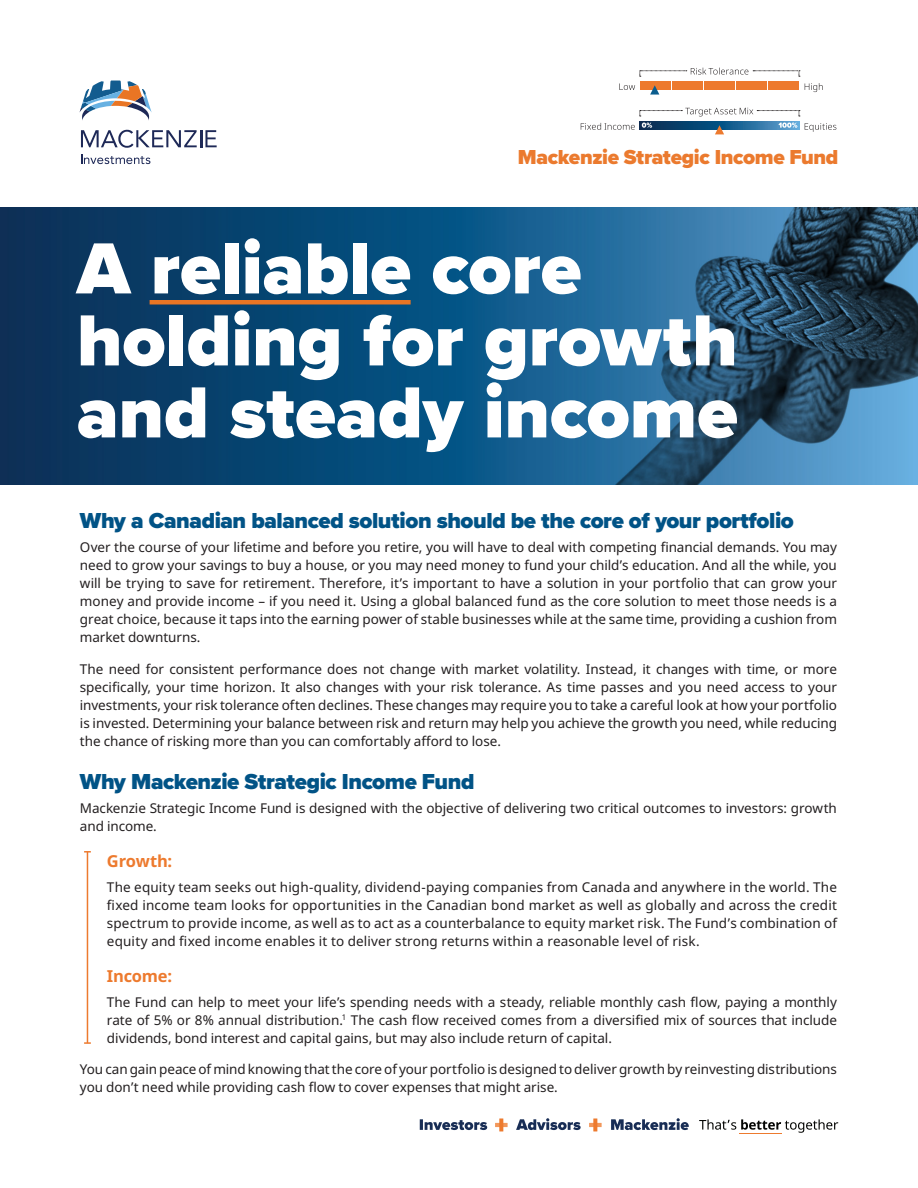
<style>
.page{position:relative;width:918px;height:1188px;background:#fff}
.page>*{position:absolute;margin:0;border:0;box-sizing:border-box;transform-origin:0 0}
.t1{font:900 75px/72px "Proxima Nova";color:#fff}
.t2{font:900 22.5px "Proxima Nova";letter-spacing:-.02em;color:#015386}
.Fund_name_header{font:900 21px "Proxima Nova";letter-spacing:-.02em;color:#eb7a2e}
.H3_indented{font:700 16.5px "Noto Sans";letter-spacing:-.015em;color:#ed7a2e}
.body_copy{font:13.5px/18px "Noto Sans";letter-spacing:-.005em;color:#231f20;text-align:justify}
.body_copy_indent_for{font:13.5px/18px "Noto Sans";letter-spacing:.005em;color:#231f20;text-align:justify}
</style>
<div class="page">
<img style="left:0;top:207px;width:918px;height:277px">
<hr style="left:150px;top:300px;width:261px;height:4px;background:#e97524">
<svg style="left:79px;top:81px;width:73px;height:39px"></svg>
<svg style="left:81px;top:130px;width:136px;height:18px"></svg>
<svg style="left:81px;top:155px;width:69px;height:9px"></svg>
<div style="left:640px;top:81px;width:31px;height:9px;background:#ed7a2e"></div>
<div style="left:672px;top:81px;width:31px;height:9px;background:#ed7a2e"></div>
<div style="left:704px;top:81px;width:31px;height:9px;background:#ed7a2e"></div>
<div style="left:736px;top:81px;width:31px;height:9px;background:#ed7a2e"></div>
<div style="left:768px;top:81px;width:31px;height:9px;background:#ed7a2e"></div>
<svg style="left:619px;top:83px;width:16px;height:7px"></svg>
<svg style="left:805px;top:83px;width:18px;height:9px"></svg>
<svg style="left:640px;top:68px;width:160px;height:9px"></svg>
<svg style="left:650px;top:85px;width:9px;height:10px"></svg>
<svg style="left:640px;top:121px;width:159px;height:8px"></svg>
<svg style="left:778px;top:123px;width:19px;height:5px"></svg>
<svg style="left:642px;top:123px;width:10px;height:5px"></svg>
<svg style="left:581px;top:123px;width:54px;height:7px"></svg>
<svg style="left:805px;top:123px;width:31px;height:9px"></svg>
<svg style="left:640px;top:108px;width:160px;height:9px"></svg>
<svg style="left:715px;top:125px;width:9px;height:9px"></svg>
<hr style="left:87px;top:852px;width:1px;height:191px;background:#ed7a2e">
<svg style="left:84px;top:851px;width:7px;height:2px"></svg>
<svg style="left:84px;top:1042px;width:7px;height:2px"></svg>
<svg style="left:420px;top:1119px;width:67px;height:11px"></svg>
<hr style="left:739px;top:1133px;width:43px;height:1px;background:#ed7a2e">
<svg style="left:495px;top:1118px;width:13px;height:13px"></svg>
<svg style="left:589px;top:1118px;width:13px;height:13px"></svg>
<svg style="left:699px;top:1119px;width:139px;height:14px"></svg>
<svg style="left:611px;top:1118px;width:78px;height:12px"></svg>
<svg style="left:516px;top:1118px;width:65px;height:12px"></svg>
<p class="Fund_name_header" style="left:518px;top:141px;width:322px">Mackenzie Strategic Income Fund</p>
<h1 class="t1" style="left:77px;top:232px;width:662px">A reliable core holding for growth and steady income</h1>
<h1 class="t2" style="left:80px;top:503px;width:715px">Why a Canadian balanced solution should be the core of your portfolio</h1>
<p class="body_copy" style="left:80px;top:539px;width:759px">Over the course of your lifetime and before you retire, you will have to deal with competing financial demands. You may need to grow your savings to buy a house, or you may need money to fund your child’s education. And all the while, you will be trying to save for retirement. Therefore, it’s important to have a solution in your portfolio that can grow your money and provide income – if you need it. Using a global balanced fund as the core solution to meet those needs is a great choice, because it taps into the earning power of stable businesses while at the same time, providing a cushion from market downturns.</p>
<p class="body_copy" style="left:80px;top:660px;width:759px">The need for consistent performance does not change with market volatility. Instead, it changes with time, or more specifically, your time horizon. It also changes with your risk tolerance. As time passes and you need access to your investments, your risk tolerance often declines. These changes may require you to take a careful look at how your portfolio is invested. Determining your balance between risk and return may help you achieve the growth you need, while reducing the chance of risking more than you can comfortably afford to lose.</p>
<h2 class="t2" style="left:80px;top:764px;width:396px">Why Mackenzie Strategic Income Fund</h2>
<p class="body_copy" style="left:80px;top:800px;width:759px">Mackenzie Strategic Income Fund is designed with the objective of delivering two critical outcomes to investors: growth and income.</p>
<h3 class="H3_indented" style="left:107px;top:850px;width:67px">Growth:</h3>
<p class="body_copy_indent_for" style="left:107px;top:879px;width:732px">The equity team seeks out high-quality, dividend-paying companies from Canada and anywhere in the world. The fixed income team looks for opportunities in the Canadian bond market as well as globally and across the credit spectrum to provide income, as well as to act as a counterbalance to equity market risk. The Fund’s combination of equity and fixed income enables it to deliver strong returns within a reasonable level of risk.</p>
<h4 class="H3_indented" style="left:107px;top:965px;width:67px">Income:</h4>
<p class="body_copy_indent_for" style="left:107px;top:993px;width:732px">The Fund can help to meet your life’s spending needs with a steady, reliable monthly cash flow, paying a monthly rate of 5% or 8% annual distribution.<sup>1</sup> The cash flow received comes from a diversified mix of sources that include dividends, bond interest and capital gains, but may also include return of capital.</p>
<p class="body_copy" style="left:80px;top:1061px;width:759px">You can gain peace of mind knowing that the core of your portfolio is designed to deliver growth by reinvesting distributions you don’t need while providing cash flow to cover expenses that might arise.</p>
</div>
